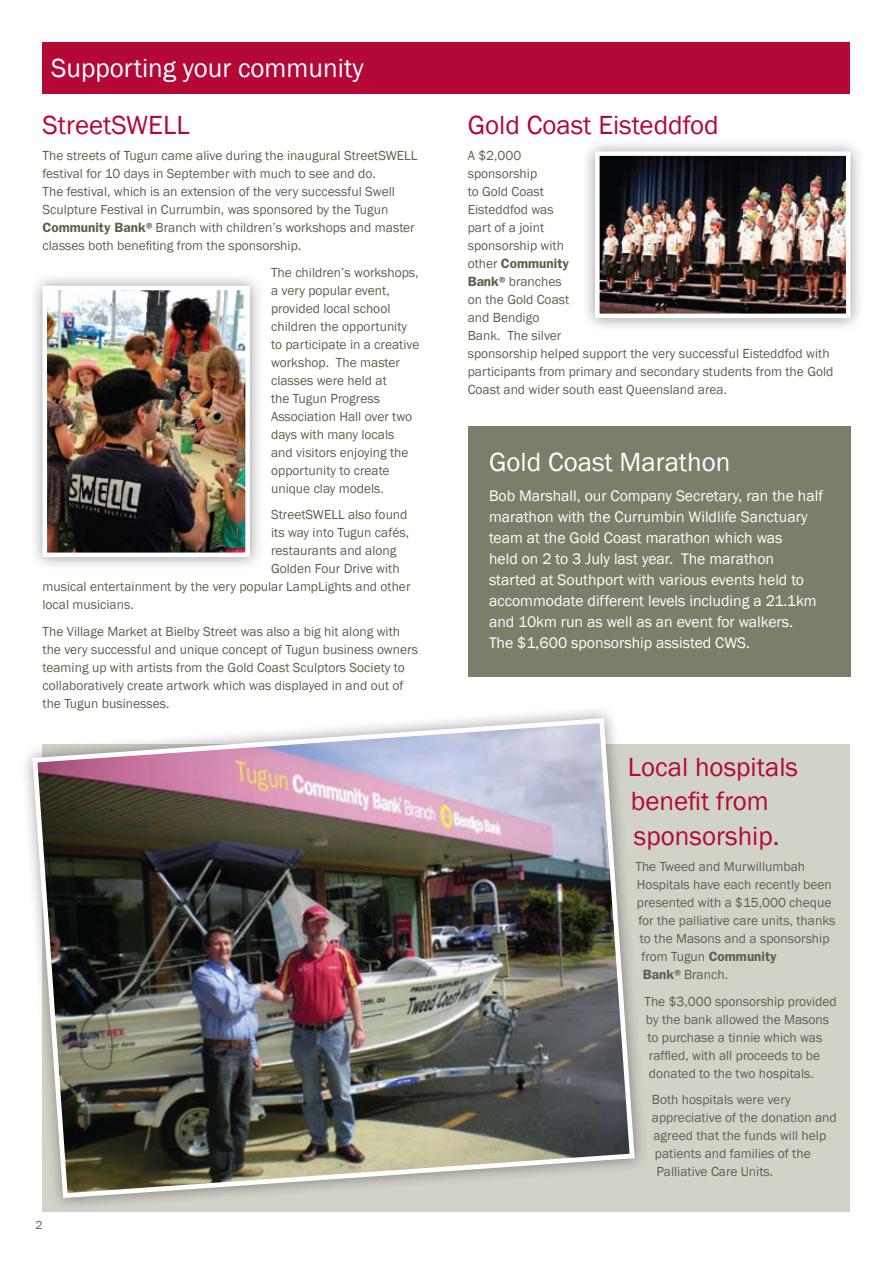
<style>
.page{position:relative;width:893px;height:1263px;background:#fff}
.page>*{position:absolute;margin:0;border:0;box-sizing:border-box;transform-origin:0 0}
.t1{font:27px/34.5px "Franklin Gothic";color:#b30838}
.t2{font:27px "Franklin Gothic";color:#fff}
.t3{font:15.75px/21px "Franklin Gothic";color:#fff}
.t4{font:13.5px/18px "Franklin Gothic";color:#5f604b}
.t5{font:12px "Franklin Gothic";color:#5f604b}
.s1{font-weight:600}
</style>
<div class="page">
<div style="left:468px;top:427px;width:382px;height:250px;background:#7d7e6a"></div>
<div style="left:43px;top:43px;width:807px;height:51px;background:#b30838"></div>
<div style="left:28px;top:271px;width:236px;height:300px;background:#000;opacity:.4"></div>
<img style="left:48px;top:291px;width:197px;height:261px">
<div style="left:43px;top:286px;width:207px;height:271px;border:4px solid #fff"></div>
<div style="left:581px;top:137px;width:284px;height:195px;background:#000;opacity:.4"></div>
<img style="left:600px;top:156px;width:245px;height:157px">
<div style="left:595px;top:151px;width:255px;height:167px;border:4px solid #fff"></div>
<div style="left:43px;top:744px;width:807px;height:468px;background:#d2d3c8"></div>
<div style="left:18px;top:704px;width:630px;height:507px;background:#000;opacity:.4"></div>
<img style="left:30px;top:715px;width:607px;height:485px">
<h1 class="t2" style="left:51px;top:52px;width:314px">Supporting your community</h1>
<h1 class="t1" style="left:43px;top:108px;width:149px">StreetSWELL</h1>
<p class="t4" style="left:43px;top:147px;width:377px">The streets of Tugun came alive during the inaugural StreetSWELL festival for 10 days in September with much to see and do.<br>The festival, which is an extension of the very successful Swell Sculpture Festival in Currumbin, was sponsored by the Tugun <span class="s1">Community Bank®</span>Branch with children’s workshops and master classes both benefiting from the sponsorship.</p>
<p class="t4" style="left:271px;top:263px;width:150px">The children’s workshops, a very popular event, provided local school children the opportunity to participate in a creative workshop. The master classes were held at<br>the Tugun Progress<br>Association Hall over two days with many locals and visitors enjoying the opportunity to create unique clay models.</p>
<p class="t4" style="left:271px;top:506px;width:138px">StreetSWELL also found</p>
<p class="t4" style="left:271px;top:524px;width:139px">its way into Tugun cafés,</p>
<p class="t4" style="left:271px;top:542px;width:127px">restaurants and along</p>
<p class="t4" style="left:271px;top:560px;width:130px">Golden Four Drive with</p>
<p class="t4" style="left:43px;top:578px;width:369px">musical entertainment by the very popular LampLights and other</p>
<p class="t4" style="left:43px;top:596px;width:93px">local musicians.</p>
<p class="t4" style="left:43px;top:622px;width:377px">The Village Market at Bielby Street was also a big hit along with the very successful and unique concept of Tugun business owners teaming up with artists from the Gold Coast Sculptors Society to collaboratively create artwork which was displayed in and out of the Tugun businesses.</p>
<p class="t5" style="left:35px;top:1217px;width:9px">2</p>
<h1 class="t1" style="left:468px;top:108px;width:253px">Gold Coast Eisteddfod</h1>
<p class="t4" style="left:468px;top:147px;width:367px">A $2,000<br>sponsorship<br>to Gold Coast<br>Eisteddfod was<br>part of a joint<br>sponsorship with<br>other <span class="s1">Community<br>Bank®</span>branches<br>on the Gold Coast<br>and Bendigo<br>Bank. The silver<br>sponsorship helped support the very successful Eisteddfod with participants from primary and secondary students from the Gold<br>Coast and wider south east Queensland area.</p>
<h1 class="t2" style="left:489px;top:445px;width:243px">Gold Coast Marathon</h1>
<p class="t3" style="left:489px;top:485px;width:336px">Bob Marshall, our Company Secretary, ran the half marathon with the Currumbin Wildlife Sanctuary team at the Gold Coast marathon which was<br>held on 2 to 3 July last year. The marathon started at Southport with various events held to accommodate different levels including a 21.1km and 10km run as well as an event for walkers.<br>The $1,600 sponsorship assisted CWS.</p>
<h1 class="t1" style="left:628px;top:750px;width:172px">Local hospitals benefit from sponsorship.</h1>
<p class="t4" style="left:635px;top:858px;width:171px">The Tweed and Murwillumbah</p>
<p class="t4" style="left:637px;top:876px;width:196px">Hospitals have each recently been</p>
<p class="t4" style="left:637px;top:894px;width:196px">presented with a $15,000 cheque</p>
<p class="t4" style="left:638px;top:912px;width:198px">for the palliative care units, thanks</p>
<p class="t4" style="left:640px;top:930px;width:191px">to the Masons and a sponsorship</p>
<p class="t4" style="left:641px;top:948px;width:137px">from Tugun <span class="s1">Community</span></p>
<p class="t4" style="left:643px;top:966px;width:87px"><span class="s1">Bank®</span>Branch.</p>
<p class="t4" style="left:644px;top:993px;width:194px">The $3,000 sponsorship provided by the bank allowed the Masons to purchase a tinnie which was raffled, with all proceeds to be donated to the two hospitals.</p>
<p class="t4" style="left:652px;top:1091px;width:140px">Both hospitals were very</p>
<p class="t4" style="left:652px;top:1109px;width:186px">appreciative of the donation and</p>
<p class="t4" style="left:653px;top:1127px;width:174px">agreed that the funds will help</p>
<p class="t4" style="left:655px;top:1145px;width:157px">patients and families of the</p>
<p class="t4" style="left:656px;top:1163px;width:118px">Palliative Care Units.</p>
</div>
